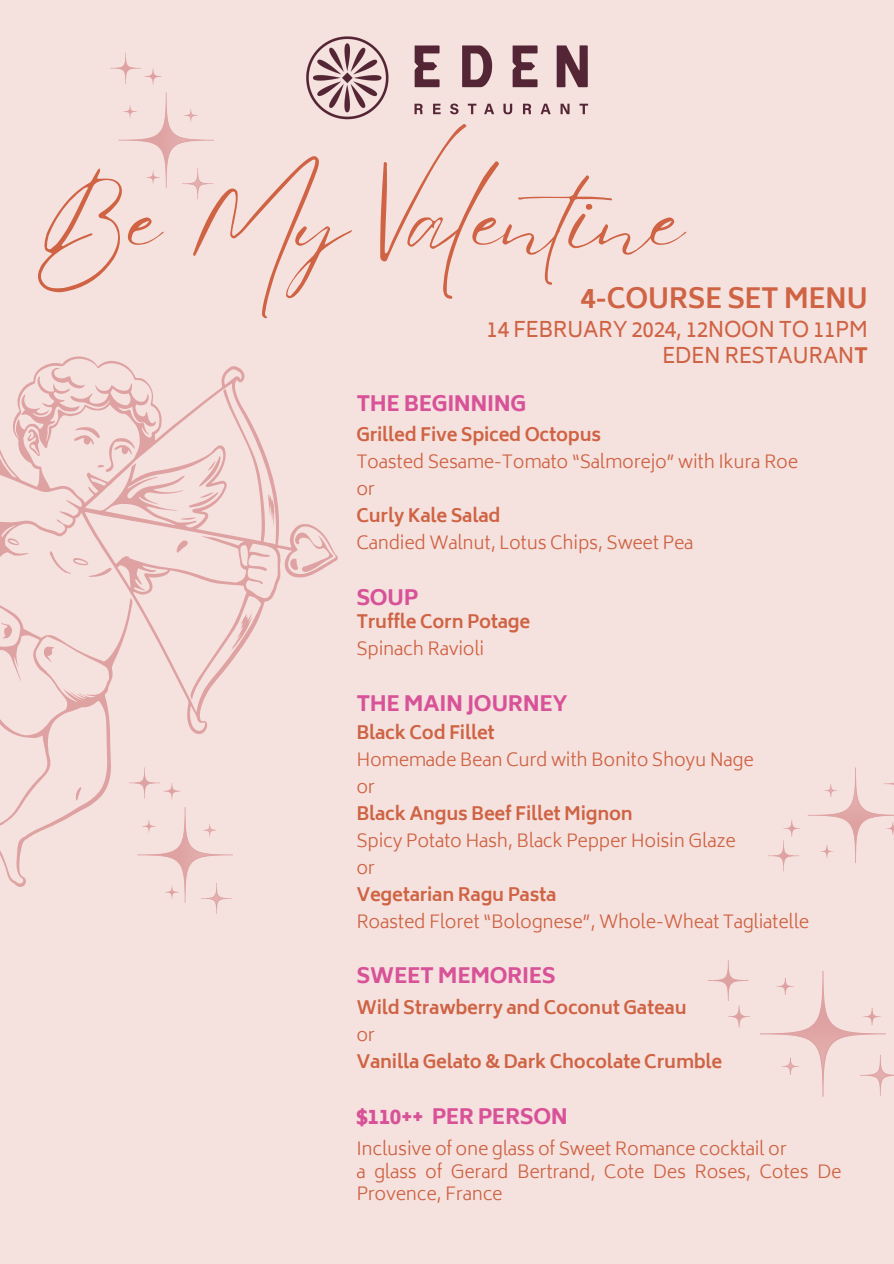
<style>
.page{position:relative;width:894px;height:1264px;background:#fff}
.page>*{position:absolute;margin:0;border:0;box-sizing:border-box;transform-origin:0 0}
.t1{font:97.5px "Eyesome Script";letter-spacing:-.015em;color:#cf6344}
.t2{font:700 27px "Biryani";letter-spacing:-.02em;color:#cf6344}
.t3{font:800 21px "Biryani";letter-spacing:-.02em;color:#d85298}
.t4{font:21px "Biryani";letter-spacing:-.02em;color:#cf6344}
.t5{font:300 18px/22.5px "Biryani";letter-spacing:-.015em;color:#cf6344}
.t6{font:700 18px "Biryani";letter-spacing:-.015em;color:#cf6344}
.s1{font-weight:800}
</style>
<div class="page">
<div style="left:0;top:0;width:893px;height:1263px;background:#f5e2df"></div>
<svg style="left:0;top:356px;width:338px;height:531px"></svg>
<svg style="left:707px;top:960px;width:186px;height:137px"></svg>
<svg style="left:110px;top:52px;width:104px;height:147px"></svg>
<svg style="left:768px;top:767px;width:125px;height:104px"></svg>
<svg style="left:129px;top:767px;width:104px;height:147px"></svg>
<img style="left:306px;top:36px;width:283px;height:84px">
<p class="t1" style="left:33px;top:158px;width:653px">Be My Valentine</p>
<p class="t2" style="left:580px;top:283px;width:288px">4-COURSE SET MENU</p>
<p class="t4" style="left:486px;top:317px;width:383px">14 FEBRUARY 2024, 12NOON TO 11PM</p>
<p class="t4" style="left:661px;top:343px;width:207px">EDEN RESTAURAN<span class="s1">T</span></p>
<p class="t3" style="left:356px;top:392px;width:171px">THE BEGINNING</p>
<p class="t6" style="left:356px;top:424px;width:246px">Grilled Five Spiced Octopus</p>
<p class="t5" style="left:356px;top:450px;width:443px">Toasted Sesame-Tomato “Salmorejo” with Ikura Roe</p>
<p class="t5" style="left:356px;top:477px;width:20px">or</p>
<p class="t6" style="left:356px;top:505px;width:146px">Curly Kale Salad</p>
<p class="t5" style="left:356px;top:531px;width:338px">Candied Walnut, Lotus Chips, Sweet Pea</p>
<p class="t3" style="left:356px;top:585px;width:63px">SOUP</p>
<p class="t6" style="left:356px;top:611px;width:175px">Truffle Corn Potage</p>
<p class="t5" style="left:356px;top:637px;width:129px">Spinach Ravioli</p>
<p class="t3" style="left:356px;top:691px;width:213px">THE MAIN JOURNEY</p>
<p class="t6" style="left:356px;top:722px;width:140px">Black Cod Fillet</p>
<p class="t5" style="left:356px;top:748px;width:399px">Homemade Bean Curd with Bonito Shoyu Nage</p>
<p class="t5" style="left:356px;top:775px;width:20px">or</p>
<p class="t6" style="left:356px;top:803px;width:278px">Black Angus Beef Fillet Mignon</p>
<p class="t5" style="left:356px;top:829px;width:381px">Spicy Potato Hash, Black Pepper Hoisin Glaze</p>
<p class="t5" style="left:356px;top:856px;width:20px">or</p>
<p class="t6" style="left:356px;top:884px;width:202px">Vegetarian Ragu Pasta</p>
<p class="t5" style="left:356px;top:910px;width:454px">Roasted Floret “Bolognese”, Whole-Wheat Tagliatelle</p>
<p class="t3" style="left:356px;top:963px;width:201px">SWEET MEMORIES</p>
<p class="t6" style="left:356px;top:997px;width:332px">Wild Strawberry and Coconut Gateau</p>
<p class="t5" style="left:356px;top:1023px;width:20px">or</p>
<p class="t6" style="left:356px;top:1051px;width:367px">Vanilla Gelato &amp; Dark Chocolate Crumble</p>
<p class="t3" style="left:356px;top:1104px;width:213px">$110++ PER PERSON</p>
<p class="t5" style="left:356px;top:1137px;width:432px">Inclusive of one glass of Sweet Romance cocktail or</p>
<p class="t5" style="left:356px;top:1159px;width:486px">a glass of Gerard Bertrand, Cote Des Roses, Cotes De<br>Provence, France</p>
</div>
